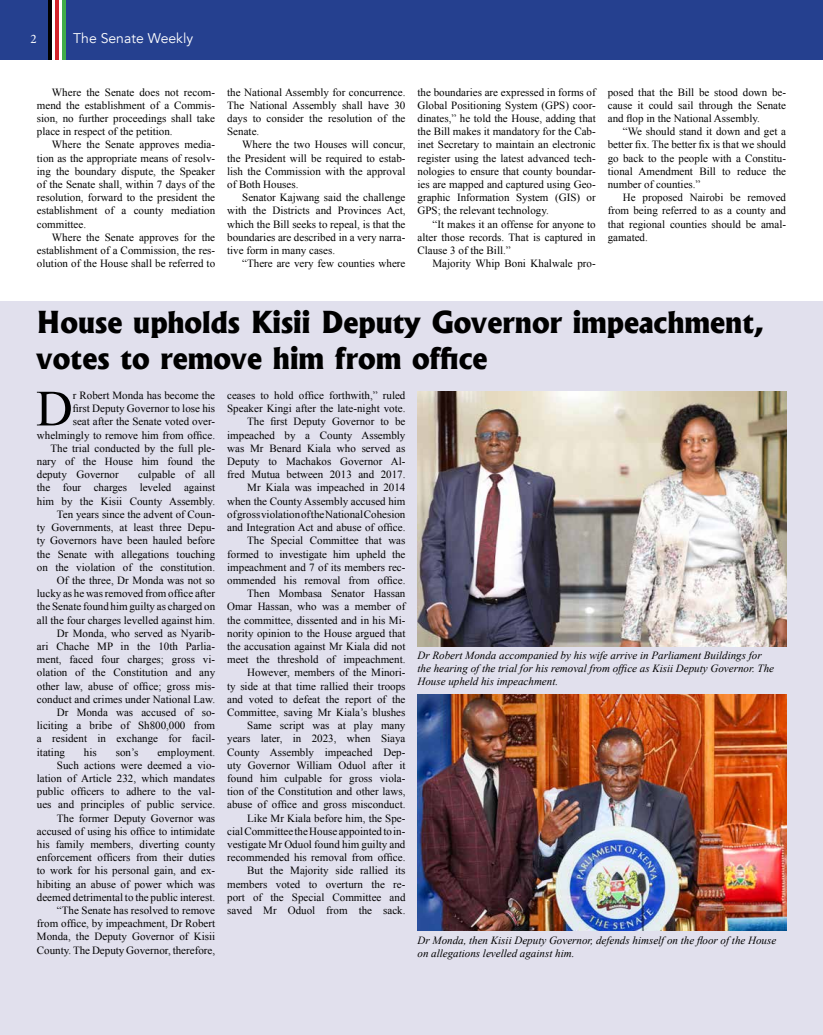
<style>
.page{position:relative;width:823px;height:1035px;background:#fff}
.page>*{position:absolute;margin:0;border:0;box-sizing:border-box;transform-origin:0 0}
.t1{font:50.9px "Times New Roman";color:#000}
.t2{font:800 29px/36px "Albertus";color:#000}
.t3{font:14px "Avenir";color:#fff}
.t4{font:13px "Minion Pro";color:#fff}
.t5{font:11px/13.2px "Times New Roman";color:#000;text-align:justify}
.t6{font:italic 11px/13.2px "Times New Roman";color:#000}
</style>
<div class="page">
<div style="left:0;top:0;width:822px;height:60px;background:#25408f"></div>
<hr style="left:48px;top:0;width:4px;height:59px;background:#000">
<div style="left:54px;top:0;width:5px;height:59px;background:#d2232a"></div>
<div style="left:61px;top:0;width:5px;height:59px;background:#41ad49"></div>
<hr style="left:53px;top:0;width:2px;height:59px;background:#fff">
<hr style="left:59px;top:0;width:3px;height:59px;background:#fff">
<div style="left:0;top:301px;width:822px;height:734px;background:#e1e0ed"></div>
<img style="left:417px;top:391px;width:368px;height:255px">
<img style="left:417px;top:694px;width:368px;height:236px">
<p class="t4" style="left:31px;top:30px;width:8px">2</p>
<p class="t3" style="left:73px;top:30px;width:121px">The Senate Weekly</p>
<p class="t5" style="left:37px;top:85px;width:180px;text-indent:15px">Where the Senate does not recom&shy;mend the establishment of a Commis&shy;sion, no further proceedings shall take place in respect of the petition.</p>
<p class="t5" style="left:37px;top:138px;width:180px;text-indent:15px">Where the Senate approves media&shy;tion as the appropriate means of resolv&shy;ing the boundary dispute, the Speaker of the Senate shall, within 7 days of the resolution, forward to the president the establishment of a county mediation committee.</p>
<p class="t5" style="left:37px;top:230px;width:180px;text-indent:15px">Where the Senate approves for the establishment of a Commission, the res&shy;olution of the House shall be referred to</p>
<p class="t5" style="left:227px;top:85px;width:180px">the National Assembly for concurrence.<br>The National Assembly shall have 30 days to consider the resolution of the Senate.</p>
<p class="t5" style="left:227px;top:138px;width:180px;text-indent:15px">Where the two Houses will concur, the President will be required to estab&shy;lish the Commission with the approval of Both Houses.</p>
<p class="t5" style="left:227px;top:191px;width:180px;text-indent:15px">Senator Kajwang said the challenge with the Districts and Provinces Act, which the Bill seeks to repeal, is that the boundaries are described in a very narra&shy;tive form in many cases.</p>
<p class="t5" style="left:242px;top:257px;width:165px">“There are very few counties where</p>
<p class="t5" style="left:417px;top:85px;width:180px">the boundaries are expressed in forms of Global Positioning System (GPS) coor&shy;dinates,” he told the House, adding that the Bill makes it mandatory for the Cab&shy;inet Secretary to maintain an electronic register using the latest advanced tech&shy;nologies to ensure that county boundar&shy;ies are mapped and captured using Geo&shy;graphic Information System (GIS) or GPS; the relevant technology.</p>
<p class="t5" style="left:417px;top:217px;width:180px;text-indent:15px">“It makes it an offense for anyone to alter those records. That is captured in Clause 3 of the Bill.”</p>
<p class="t5" style="left:432px;top:257px;width:165px">Majority Whip Boni Khalwale pro-</p>
<p class="t5" style="left:607px;top:85px;width:180px">posed that the Bill be stood down be&shy;cause it could sail through the Senate and flop in the National Assembly.</p>
<p class="t5" style="left:607px;top:125px;width:180px;text-indent:15px">“We should stand it down and get a better fix. The better fix is that we should go back to the people with a Constitu&shy;tional Amendment Bill to reduce the number of counties.”</p>
<p class="t5" style="left:607px;top:191px;width:180px;text-indent:15px">He proposed Nairobi be removed from being referred to as a county and that regional counties should be amal&shy;gamated.</p>
<h2 class="t2" style="left:37px;top:304px;width:729px">House upholds Kisii Deputy Governor impeachment, votes to remove him from office</h2>
<h1 class="t1" style="left:36px;top:374px;width:38px">D</h1>
<p class="t5" style="left:73px;top:388px;width:144px">r Robert Monda has become the</p>
<p class="t5" style="left:227px;top:388px;width:180px;text-align:right">ceases to hold office forthwith,” ruled Speaker Kingi after the late-night vote.<br>The first Deputy Governor to be impeached by a County Assembly was Mr Benard Kiala who served as Deputy to Machakos Governor Al&shy;fred Mutua between 2013 and 2017.<br>Mr Kiala was impeached in 2014 when the County Assembly accused him of gross violation of the National Cohesion and Integration Act and abuse of office.<br>The Special Committee that was formed to investigate him upheld the impeachment and 7 of its members rec&shy;ommended his removal from office.<br>Then Mombasa Senator Hassan Omar Hassan, who was a member of the committee, dissented and in his Mi&shy;nority opinion to the House argued that the accusation against Mr Kiala did not meet the threshold of impeachment.<br>However, members of the Minori-<br>ty side at that time rallied their troops and voted to defeat the report of the Committee, saving Mr Kiala’s blushes Same script was at play many years later, in 2023, when Siaya County Assembly impeached Dep&shy;uty Governor William Oduol after it found him culpable for gross viola&shy;tion of the Constitution and other laws, abuse of office and gross misconduct.<br>Like Mr Kiala before him, the Spe-<br>cial Committee the House appointed to in&shy;vestigate Mr Oduol found him guilty and recommended his removal from office.<br>But the Majority side rallied its members voted to overturn the re&shy;port of the Special Committee and saved Mr Oduol from the sack.</p>
<p class="t5" style="left:73px;top:402px;width:144px">first Deputy Governor to lose his</p>
<p class="t5" style="left:73px;top:415px;width:144px">seat after the Senate voted over-</p>
<p class="t5" style="left:37px;top:428px;width:180px">whelmingly to remove him from office.</p>
<p class="t5" style="left:50px;top:441px;width:166px">The trial conducted by the full ple-</p>
<p class="t5" style="left:37px;top:454px;width:180px">nary of the House him found the</p>
<p class="t5" style="left:37px;top:468px;width:83px">deputy Governor</p>
<p class="t5" style="left:138px;top:468px;width:78px">culpable of all</p>
<p class="t5" style="left:37px;top:481px;width:180px">the four charges leveled against</p>
<p class="t5" style="left:37px;top:494px;width:180px">him by the Kisii County Assembly.</p>
<p class="t5" style="left:57px;top:507px;width:160px">Ten years since the advent of Coun-</p>
<p class="t5" style="left:37px;top:520px;width:180px">ty Governments, at least three Depu-</p>
<p class="t5" style="left:37px;top:534px;width:180px">ty Governors have been hauled before</p>
<p class="t5" style="left:37px;top:547px;width:180px">the Senate with allegations touching</p>
<p class="t5" style="left:37px;top:560px;width:180px">on the violation of the constitution.</p>
<p class="t5" style="left:57px;top:573px;width:160px">Of the three, Dr Monda was not so</p>
<p class="t5" style="left:37px;top:586px;width:180px">lucky as he was removed from office after</p>
<p class="t5" style="left:37px;top:600px;width:180px">the Senate found him guilty as charged on</p>
<p class="t5" style="left:37px;top:613px;width:180px">all the four charges levelled against him.</p>
<p class="t5" style="left:57px;top:626px;width:160px">Dr Monda, who served as Nyarib-</p>
<p class="t5" style="left:37px;top:639px;width:180px">ari Chache MP in the 10th Parlia-</p>
<p class="t5" style="left:37px;top:652px;width:180px">ment, faced four charges; gross vi-</p>
<p class="t5" style="left:37px;top:666px;width:180px">olation of the Constitution and any</p>
<p class="t5" style="left:37px;top:679px;width:180px">other law, abuse of office; gross mis-</p>
<p class="t5" style="left:37px;top:692px;width:180px">conduct and crimes under National Law.</p>
<p class="t5" style="left:57px;top:705px;width:160px">Dr Monda was accused of so-</p>
<p class="t5" style="left:37px;top:718px;width:180px">liciting a bribe of Sh800,000 from</p>
<p class="t5" style="left:37px;top:732px;width:180px">a resident in exchange for facil-</p>
<p class="t5" style="left:37px;top:745px;width:30px">itating</p>
<p class="t5" style="left:84px;top:745px;width:14px">his</p>
<p class="t5" style="left:116px;top:745px;width:24px">son’s</p>
<p class="t6" style="left:417px;top:648px;width:358px">Dr Robert Monda accompanied by his wife arrive in Parliament Buildings for the hearing of the trial for his removal from office as Kisii Deputy Governor. The<br>House upheld his impeachment.</p>
<p class="t5" style="left:37px;top:745px;width:180px;text-align:right">employment.<br>Such actions were deemed a vio&shy;lation of Article 232, which mandates public officers to adhere to the val&shy;ues and principles of public service.<br>The former Deputy Governor was accused of using his office to intimidate his family members, diverting county enforcement officers from their duties to work for his personal gain, and ex&shy;hibiting an abuse of power which was deemed detrimental to the public interest. “The Senate has resolved to remove from office, by impeachment, Dr Robert Monda, the Deputy Governor of Kisii County. The Deputy Governor, therefore,</p>
<p class="t6" style="left:417px;top:933px;width:360px">Dr Monda, then Kisii Deputy Governor, defends himself on the floor of the House on allegations levelled against him.</p>
</div>
